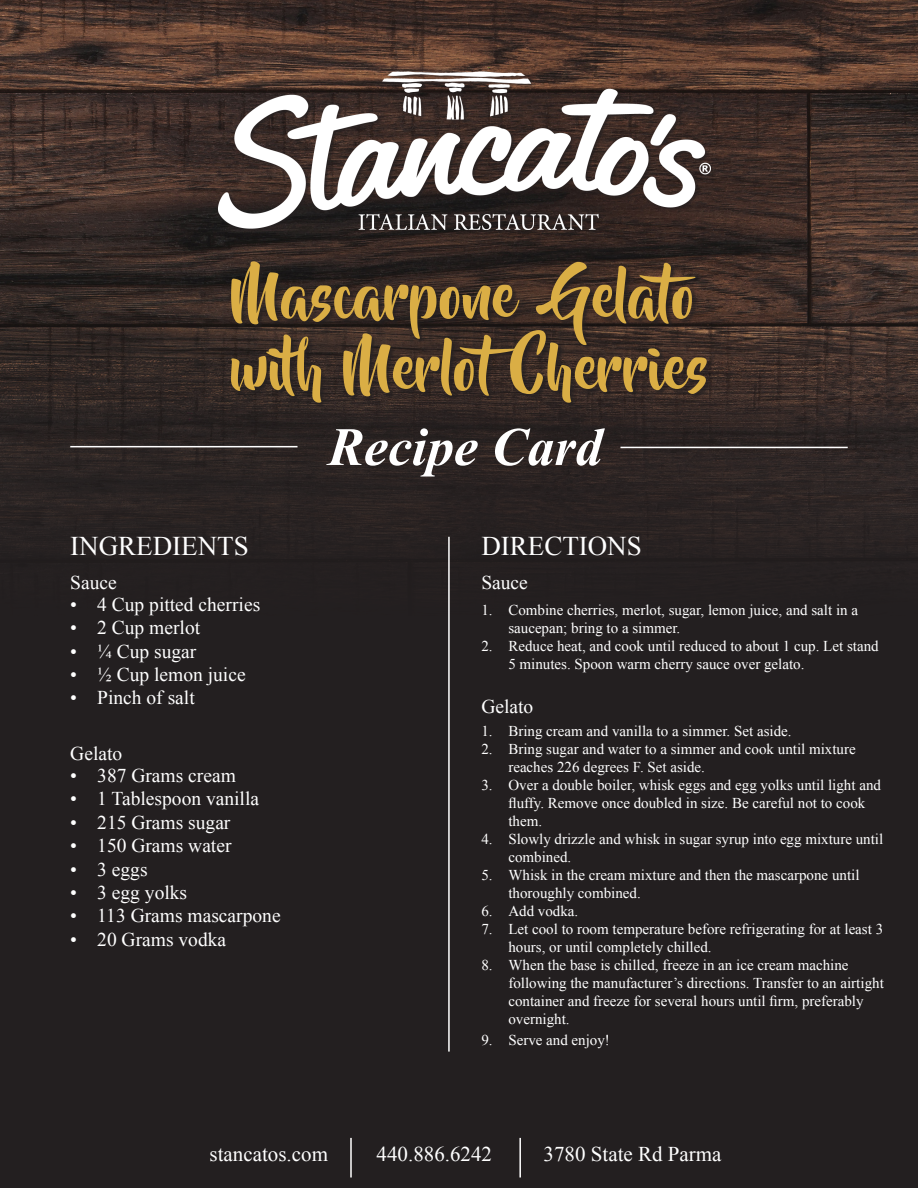
<style>
.page{position:relative;width:918px;height:1188px;background:#fff}
.page>*{position:absolute;margin:0;border:0;box-sizing:border-box;transform-origin:0 0}
.t1{font:60px "Beyond The Mountains";color:#daae45}
.t2{font:italic 700 54px "Times New Roman";color:#fff}
.t3{font:27px "Times New Roman";color:#fff}
.t4{font:21px "Times New Roman";color:#fff}
.t5{font:19.5px "Times New Roman";color:#fff}
.t6{font:15px/18px "Times New Roman";color:#fff}
</style>
<div class="page">
<img style="left:0;top:0;width:918px;height:292px">
<div style="left:0;top:491px;width:918px;height:697px;background:#231f20"></div>
<svg style="left:0;top:292px;width:918px;height:263px"></svg>
<div style="left:218px;top:67px;width:498px;height:167px;background:#231f20;opacity:.75"></div>
<img style="left:218px;top:68px;width:493px;height:162px">
<hr style="left:620px;top:447px;width:228px;height:1px;background:#fff">
<hr style="left:70px;top:446px;width:228px;height:1px;background:#fff">
<hr style="left:448px;top:537px;width:2px;height:515px;background:#fff">
<hr style="left:350px;top:1138px;width:2px;height:39px;background:#fff">
<hr style="left:519px;top:1138px;width:2px;height:39px;background:#fff">
<div style="left:231px;top:262px;width:482px;height:147px;background:#231f20;opacity:.75"></div>
<p class="t1" style="left:231px;top:263px;width:482px">Mascarpone Gelato</p>
<p class="t1" style="left:231px;top:335px;width:480px">with MerlotCherries</p>
<h2 class="t2" style="left:328px;top:409px;width:276px">Recipe Card</h2>
<h3 class="t3" style="left:70px;top:528px;width:180px">INGREDIENTS</h3>
<h3 class="t3" style="left:481px;top:528px;width:162px">DIRECTIONS</h3>
<p class="t5" style="left:70px;top:569px;width:48px">Sauce</p>
<p class="t5" style="left:481px;top:569px;width:48px">Sauce</p>
<p class="t5" style="left:70px;top:591px;width:192px">• 4 Cup pitted cherries</p>
<p class="t5" style="left:70px;top:615px;width:131px">• 2 Cup merlot</p>
<p class="t5" style="left:70px;top:638px;width:128px">• ¼ Cup sugar</p>
<p class="t5" style="left:70px;top:661px;width:177px">• ½ Cup lemon juice</p>
<p class="t5" style="left:70px;top:685px;width:126px">• Pinch of salt</p>
<p class="t5" style="left:70px;top:741px;width:53px">Gelato</p>
<p class="t5" style="left:70px;top:762px;width:167px">• 387 Grams cream</p>
<p class="t5" style="left:70px;top:786px;width:190px">• 1 Tablespoon vanilla</p>
<p class="t5" style="left:70px;top:809px;width:162px">• 215 Grams sugar</p>
<p class="t5" style="left:70px;top:833px;width:163px">• 150 Grams water</p>
<p class="t5" style="left:70px;top:856px;width:79px">• 3 eggs</p>
<p class="t5" style="left:70px;top:879px;width:118px">• 3 egg yolks</p>
<p class="t5" style="left:70px;top:903px;width:212px">• 113 Grams mascarpone</p>
<p class="t5" style="left:70px;top:926px;width:157px">• 20 Grams vodka</p>
<p class="t6" style="left:508px;top:600px;width:351px;text-indent:-27px">1. Combine cherries, merlot, sugar, lemon juice, and salt in a saucepan; bring to a simmer.</p>
<p class="t6" style="left:508px;top:636px;width:372px;text-indent:-27px">2. Reduce heat, and cook until reduced to about 1 cup. Let stand<br>5 minutes. Spoon warm cherry sauce over gelato.</p>
<p class="t5" style="left:481px;top:693px;width:53px">Gelato</p>
<p class="t6" style="left:481px;top:721px;width:312px">1. Bring cream and vanilla to a simmer. Set aside.</p>
<p class="t6" style="left:508px;top:739px;width:349px;text-indent:-27px">2. Bring sugar and water to a simmer and cook until mixture reaches 226 degrees F. Set aside.</p>
<p class="t6" style="left:508px;top:775px;width:374px;text-indent:-27px">3. Over a double boiler, whisk eggs and egg yolks until light and fluffy. Remove once doubled in size. Be careful not to cook them.</p>
<p class="t6" style="left:508px;top:829px;width:376px;text-indent:-27px">4. Slowly drizzle and whisk in sugar syrup into egg mixture until combined.</p>
<p class="t6" style="left:508px;top:865px;width:353px;text-indent:-27px">5. Whisk in the cream mixture and then the mascarpone until thoroughly combined.</p>
<p class="t6" style="left:481px;top:901px;width:98px">6. Add vodka.</p>
<p class="t6" style="left:508px;top:919px;width:376px;text-indent:-27px">7. Let cool to room temperature before refrigerating for at least 3 hours, or until completely chilled.</p>
<p class="t6" style="left:508px;top:955px;width:377px;text-indent:-27px">8. When the base is chilled, freeze in an ice cream machine following the manufacturer’s directions. Transfer to an airtight container and freeze for several hours until firm, preferably overnight.</p>
<h3 class="t4" style="left:210px;top:1140px;width:120px">stancatos.com</h3>
<h3 class="t4" style="left:377px;top:1140px;width:117px">440.886.6242</h3>
<h3 class="t4" style="left:544px;top:1140px;width:179px">3780 State Rd Parma</h3>
</div>
